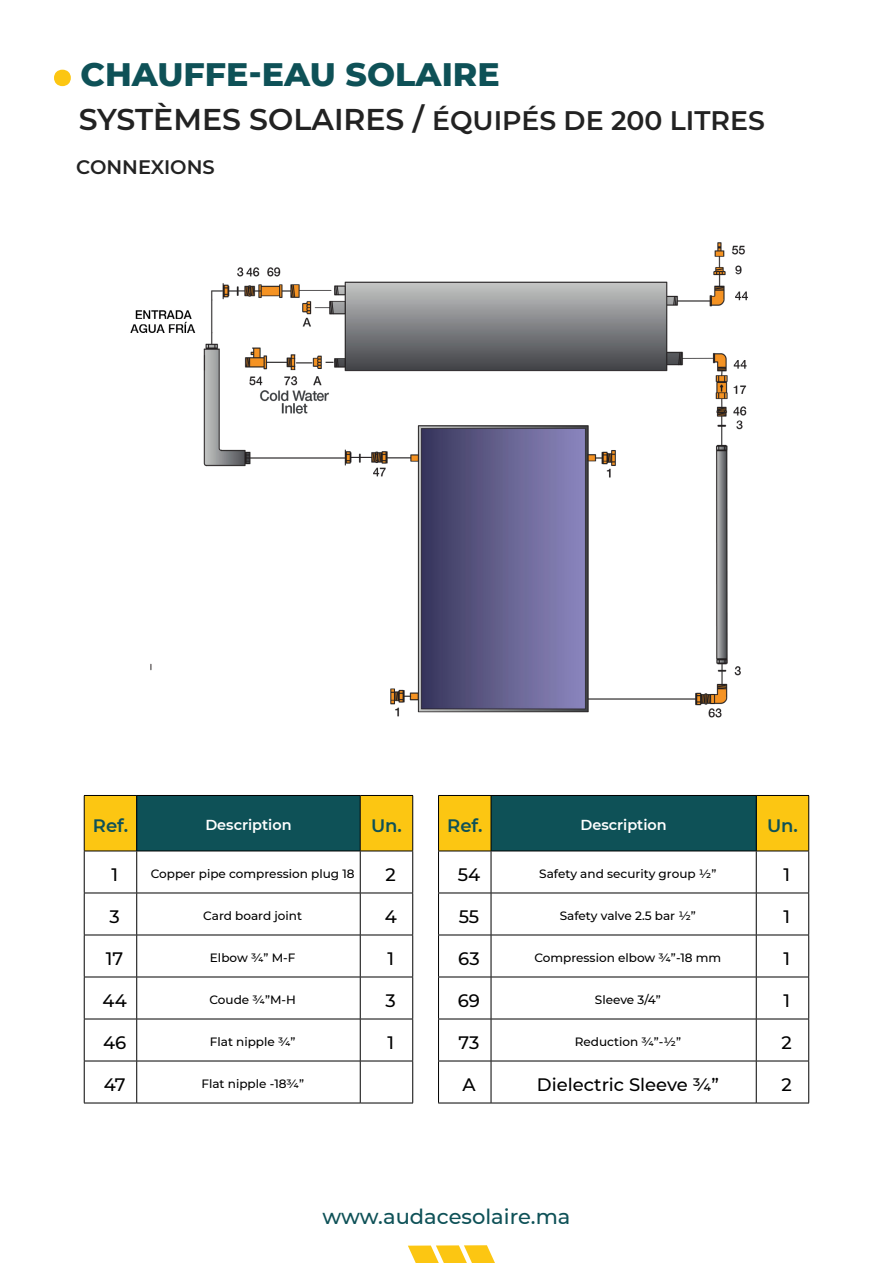
<style>
.page{position:relative;width:893px;height:1263px;background:#fff}
.page>*{position:absolute;margin:0;border:0;box-sizing:border-box;transform-origin:0 0}
.t1{font:800 33.15px "Montserrat";color:#0e5157}
.t2{font:600 30px "Montserrat";color:#222}
.t3{font:600 26.7px "Montserrat";color:#222}
.t4{font:500 21px "Montserrat";color:#0e5157}
.t5{font:600 19.5px "Montserrat";color:#222}
.t6{font:500 18px "Montserrat";color:#000}
.t7{font:600 18px "Montserrat";color:#0e5157}
.t8{font:600 14.4px "Montserrat";color:#fff}
.t9{font:500 12px "Montserrat";color:#000}
</style>
<div class="page">
<svg style="left:408px;top:1245px;width:87px;height:18px"></svg>
<svg style="left:54px;top:70px;width:17px;height:16px"></svg>
<img style="left:130px;top:242px;width:618px;height:476px">
<div style="left:85px;top:796px;width:327px;height:55px;background:#fcc612"></div>
<div style="left:137px;top:795px;width:223px;height:56px;background:#0e5157"></div>
<hr style="left:84px;top:796px;width:1px;height:55px;background:#000">
<hr style="left:136px;top:796px;width:1px;height:55px;background:#000">
<hr style="left:360px;top:796px;width:1px;height:55px;background:#000">
<hr style="left:412px;top:796px;width:1px;height:55px;background:#000">
<hr style="left:84px;top:851px;width:53px;height:1px;background:#000">
<hr style="left:84px;top:851px;width:1px;height:42px;background:#000">
<hr style="left:137px;top:851px;width:223px;height:1px;background:#000">
<hr style="left:136px;top:851px;width:1px;height:42px;background:#000">
<hr style="left:360px;top:851px;width:53px;height:1px;background:#000">
<hr style="left:360px;top:851px;width:1px;height:42px;background:#000">
<hr style="left:412px;top:851px;width:1px;height:42px;background:#000">
<hr style="left:84px;top:893px;width:53px;height:1px;background:#000">
<hr style="left:84px;top:893px;width:1px;height:42px;background:#000">
<hr style="left:137px;top:893px;width:223px;height:1px;background:#000">
<hr style="left:136px;top:893px;width:1px;height:42px;background:#000">
<hr style="left:360px;top:893px;width:53px;height:1px;background:#000">
<hr style="left:360px;top:893px;width:1px;height:42px;background:#000">
<hr style="left:412px;top:893px;width:1px;height:42px;background:#000">
<hr style="left:84px;top:935px;width:53px;height:1px;background:#000">
<hr style="left:84px;top:935px;width:1px;height:42px;background:#000">
<hr style="left:137px;top:935px;width:223px;height:1px;background:#000">
<hr style="left:136px;top:935px;width:1px;height:42px;background:#000">
<hr style="left:360px;top:935px;width:53px;height:1px;background:#000">
<hr style="left:360px;top:935px;width:1px;height:42px;background:#000">
<hr style="left:412px;top:935px;width:1px;height:42px;background:#000">
<hr style="left:84px;top:977px;width:53px;height:1px;background:#000">
<hr style="left:84px;top:977px;width:1px;height:42px;background:#000">
<hr style="left:137px;top:977px;width:223px;height:1px;background:#000">
<hr style="left:136px;top:977px;width:1px;height:42px;background:#000">
<hr style="left:360px;top:977px;width:53px;height:1px;background:#000">
<hr style="left:360px;top:977px;width:1px;height:42px;background:#000">
<hr style="left:412px;top:977px;width:1px;height:42px;background:#000">
<hr style="left:84px;top:1019px;width:53px;height:1px;background:#000">
<hr style="left:84px;top:1019px;width:1px;height:42px;background:#000">
<hr style="left:137px;top:1019px;width:223px;height:1px;background:#000">
<hr style="left:136px;top:1019px;width:1px;height:42px;background:#000">
<hr style="left:360px;top:1019px;width:53px;height:1px;background:#000">
<hr style="left:360px;top:1019px;width:1px;height:42px;background:#000">
<hr style="left:412px;top:1019px;width:1px;height:42px;background:#000">
<hr style="left:84px;top:1061px;width:53px;height:1px;background:#000">
<hr style="left:84px;top:1061px;width:1px;height:42px;background:#000">
<hr style="left:137px;top:1061px;width:223px;height:1px;background:#000">
<hr style="left:136px;top:1061px;width:1px;height:42px;background:#000">
<hr style="left:360px;top:1061px;width:53px;height:1px;background:#000">
<hr style="left:360px;top:1061px;width:1px;height:42px;background:#000">
<hr style="left:412px;top:1061px;width:1px;height:42px;background:#000">
<hr style="left:84px;top:1103px;width:53px;height:1px;background:#000">
<hr style="left:137px;top:1103px;width:223px;height:1px;background:#000">
<hr style="left:360px;top:1103px;width:53px;height:1px;background:#000">
<hr style="left:84px;top:795px;width:53px;height:1px;background:#000">
<hr style="left:137px;top:795px;width:223px;height:1px;background:#000">
<hr style="left:360px;top:795px;width:53px;height:1px;background:#000">
<div style="left:439px;top:796px;width:369px;height:55px;background:#fcc612"></div>
<div style="left:491px;top:795px;width:265px;height:56px;background:#0e5157"></div>
<hr style="left:438px;top:796px;width:1px;height:55px;background:#000">
<hr style="left:491px;top:796px;width:1px;height:55px;background:#000">
<hr style="left:756px;top:796px;width:1px;height:55px;background:#000">
<hr style="left:808px;top:796px;width:1px;height:55px;background:#000">
<hr style="left:438px;top:851px;width:53px;height:1px;background:#000">
<hr style="left:438px;top:851px;width:1px;height:42px;background:#000">
<hr style="left:491px;top:851px;width:265px;height:1px;background:#000">
<hr style="left:491px;top:851px;width:1px;height:42px;background:#000">
<hr style="left:756px;top:851px;width:53px;height:1px;background:#000">
<hr style="left:756px;top:851px;width:1px;height:42px;background:#000">
<hr style="left:808px;top:851px;width:1px;height:42px;background:#000">
<hr style="left:438px;top:893px;width:53px;height:1px;background:#000">
<hr style="left:438px;top:893px;width:1px;height:42px;background:#000">
<hr style="left:491px;top:893px;width:265px;height:1px;background:#000">
<hr style="left:491px;top:893px;width:1px;height:42px;background:#000">
<hr style="left:756px;top:893px;width:53px;height:1px;background:#000">
<hr style="left:756px;top:893px;width:1px;height:42px;background:#000">
<hr style="left:808px;top:893px;width:1px;height:42px;background:#000">
<hr style="left:438px;top:935px;width:53px;height:1px;background:#000">
<hr style="left:438px;top:935px;width:1px;height:42px;background:#000">
<hr style="left:491px;top:935px;width:265px;height:1px;background:#000">
<hr style="left:491px;top:935px;width:1px;height:42px;background:#000">
<hr style="left:756px;top:935px;width:53px;height:1px;background:#000">
<hr style="left:756px;top:935px;width:1px;height:42px;background:#000">
<hr style="left:808px;top:935px;width:1px;height:42px;background:#000">
<hr style="left:438px;top:977px;width:53px;height:1px;background:#000">
<hr style="left:438px;top:977px;width:1px;height:42px;background:#000">
<hr style="left:491px;top:977px;width:265px;height:1px;background:#000">
<hr style="left:491px;top:977px;width:1px;height:42px;background:#000">
<hr style="left:756px;top:977px;width:53px;height:1px;background:#000">
<hr style="left:756px;top:977px;width:1px;height:42px;background:#000">
<hr style="left:808px;top:977px;width:1px;height:42px;background:#000">
<hr style="left:438px;top:1019px;width:53px;height:1px;background:#000">
<hr style="left:438px;top:1019px;width:1px;height:42px;background:#000">
<hr style="left:491px;top:1019px;width:265px;height:1px;background:#000">
<hr style="left:491px;top:1019px;width:1px;height:42px;background:#000">
<hr style="left:756px;top:1019px;width:53px;height:1px;background:#000">
<hr style="left:756px;top:1019px;width:1px;height:42px;background:#000">
<hr style="left:808px;top:1019px;width:1px;height:42px;background:#000">
<hr style="left:438px;top:1061px;width:53px;height:1px;background:#000">
<hr style="left:438px;top:1061px;width:1px;height:42px;background:#000">
<hr style="left:491px;top:1061px;width:265px;height:1px;background:#000">
<hr style="left:491px;top:1061px;width:1px;height:42px;background:#000">
<hr style="left:756px;top:1061px;width:53px;height:1px;background:#000">
<hr style="left:756px;top:1061px;width:1px;height:42px;background:#000">
<hr style="left:808px;top:1061px;width:1px;height:42px;background:#000">
<hr style="left:438px;top:1103px;width:53px;height:1px;background:#000">
<hr style="left:491px;top:1103px;width:265px;height:1px;background:#000">
<hr style="left:756px;top:1103px;width:53px;height:1px;background:#000">
<hr style="left:438px;top:795px;width:53px;height:1px;background:#000">
<hr style="left:491px;top:795px;width:265px;height:1px;background:#000">
<hr style="left:756px;top:795px;width:53px;height:1px;background:#000">
<h1 class="t1" style="left:80px;top:50px;width:421px">CHAUFFE-EAU SOLAIRE</h1>
<h3 class="t3" style="left:432px;top:102px;width:334px">ÉQUIPÉS DE 200 LITRES</h3>
<h2 class="t2" style="left:79px;top:98px;width:347px">SYSTÈMES SOLAIRES /</h2>
<h3 class="t5" style="left:76px;top:153px;width:140px">CONNEXIONS</h3>
<h3 class="t7" style="left:93px;top:813px;width:37px">Ref.</h3>
<p class="t8" style="left:205px;top:815px;width:88px">Description</p>
<h3 class="t7" style="left:371px;top:813px;width:32px">Un.</h3>
<h3 class="t7" style="left:447px;top:813px;width:37px">Ref.</h3>
<p class="t8" style="left:580px;top:815px;width:88px">Description</p>
<h3 class="t7" style="left:767px;top:813px;width:32px">Un.</h3>
<h3 class="t6" style="left:111px;top:862px;width:8px">1</h3>
<p class="t9" style="left:151px;top:865px;width:205px">Copper pipe compression plug 18</p>
<h3 class="t6" style="left:386px;top:862px;width:12px">2</h3>
<h3 class="t6" style="left:458px;top:862px;width:24px">54</h3>
<p class="t9" style="left:539px;top:865px;width:179px">Safety and security group 1/2“</p>
<h3 class="t6" style="left:783px;top:862px;width:8px">1</h3>
<h3 class="t6" style="left:110px;top:904px;width:12px">3</h3>
<p class="t9" style="left:203px;top:907px;width:100px">Card board joint</p>
<h3 class="t6" style="left:385px;top:904px;width:14px">4</h3>
<h3 class="t6" style="left:459px;top:904px;width:22px">55</h3>
<p class="t9" style="left:560px;top:907px;width:138px">Safety valve 2.5 bar 1/2“</p>
<h3 class="t6" style="left:783px;top:904px;width:8px">1</h3>
<h3 class="t6" style="left:106px;top:946px;width:19px">17</h3>
<p class="t9" style="left:210px;top:949px;width:87px">Elbow ¾” M F-</p>
<h3 class="t6" style="left:387px;top:946px;width:8px">1</h3>
<h3 class="t6" style="left:458px;top:946px;width:23px">63</h3>
<p class="t9" style="left:534px;top:949px;width:188px">Compression elbow ¾”-18 mm</p>
<h3 class="t6" style="left:783px;top:946px;width:8px">1</h3>
<h3 class="t6" style="left:103px;top:988px;width:26px">44</h3>
<p class="t9" style="left:210px;top:991px;width:88px">Coude ¾”M H-</p>
<h3 class="t6" style="left:386px;top:988px;width:12px">3</h3>
<h3 class="t6" style="left:458px;top:988px;width:24px">69</h3>
<p class="t9" style="left:595px;top:991px;width:67px">Sleeve 3/4“</p>
<h3 class="t6" style="left:783px;top:988px;width:8px">1</h3>
<h3 class="t6" style="left:103px;top:1030px;width:25px">46</h3>
<p class="t9" style="left:210px;top:1033px;width:87px">Flat nipple 3/4“</p>
<h3 class="t6" style="left:387px;top:1030px;width:8px">1</h3>
<h3 class="t6" style="left:458px;top:1030px;width:22px">73</h3>
<p class="t9" style="left:575px;top:1033px;width:108px">Reduction 3/4 1/2- “ “</p>
<h3 class="t6" style="left:781px;top:1030px;width:12px">2</h3>
<h3 class="t6" style="left:104px;top:1072px;width:23px">47</h3>
<p class="t9" style="left:201px;top:1075px;width:104px">Flat nipple -183/4“</p>
<h3 class="t6" style="left:462px;top:1072px;width:15px">A</h3>
<h3 class="t6" style="left:537px;top:1072px;width:183px">Dielectric Sleeve 3/4“</h3>
<h3 class="t6" style="left:781px;top:1072px;width:12px">2</h3>
<h3 class="t4" style="left:323px;top:1202px;width:249px">www.audacesolaire.ma</h3>
</div>
